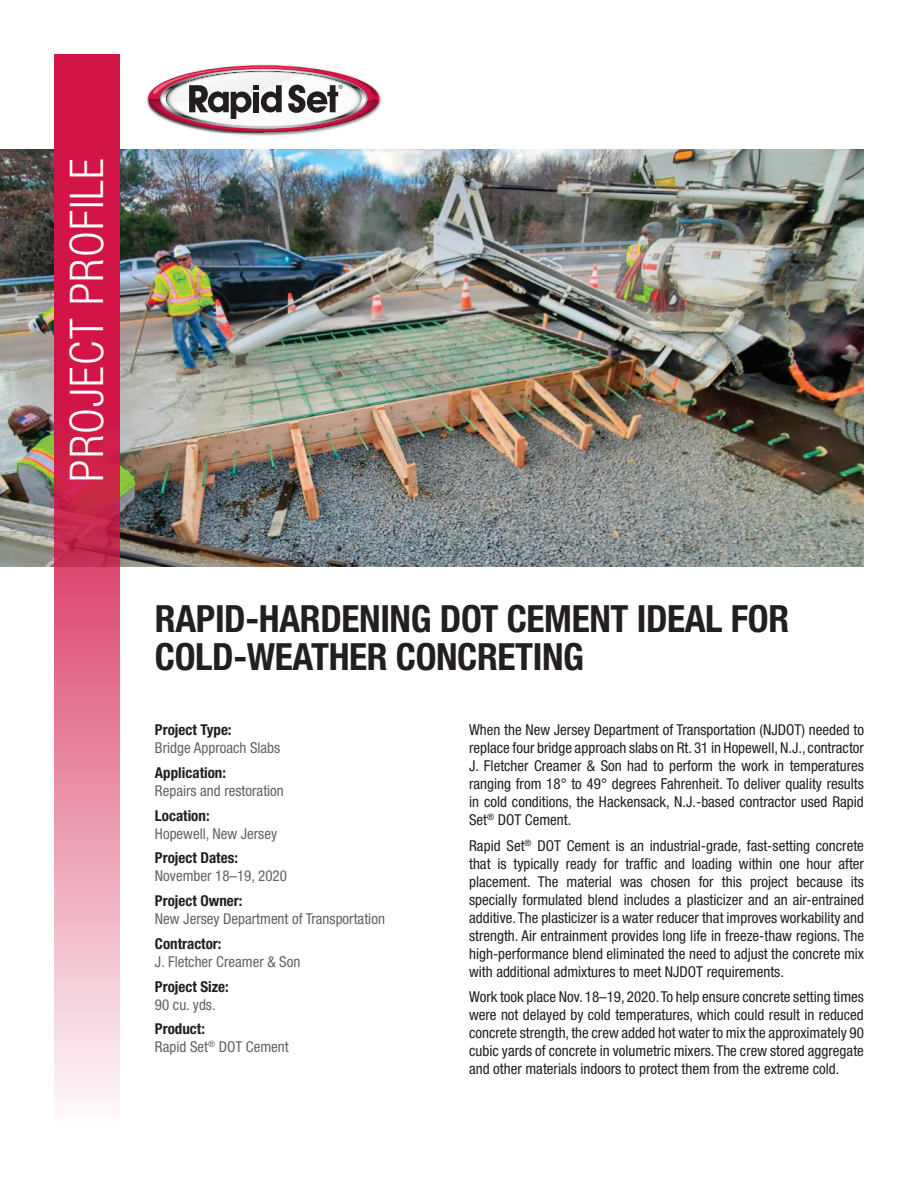
<style>
.page{position:relative;width:918px;height:1188px;background:#fff}
.page>*{position:absolute;margin:0;border:0;box-sizing:border-box;transform-origin:0 0}
.t1{font:300 condensed 46.5px "Helvetica Neue LT Std";letter-spacing:.025em;color:#fff}
.t2{font:700 condensed 37.5px/37.5px "Helvetica Neue LT Std";letter-spacing:-.01em;color:#231f20}
.t3{font:condensed 15px/18px "Helvetica Neue LT Std";color:#231f20;text-align:justify}
.t4{font:condensed 15px/18px "Helvetica Neue LT Std";color:#5f6369}
.t5{font:700 condensed 15px "Helvetica Neue LT Std";color:#231f20}
.s1{font-weight:700;color:#231f20}
</style>
<div class="page">
<img style="left:0;top:150px;width:864px;height:417px">
<svg style="left:54px;top:54px;width:65px;height:1047px;background:#de5c7e"></svg>
<img style="left:146px;top:64px;width:236px;height:71px">
<svg style="left:148px;top:65px;width:231px;height:67px"></svg>
<h1 class="t1" style="left:60px;top:482px;width:325px;rotate:-90deg">PROJECT PROFILE</h1>
<h2 class="t2" style="left:155px;top:600px;width:636px">RAPID-HARDENING DOT CEMENT IDEAL FOR<br>COLD-WEATHER CONCRETING</h2>
<p class="t5" style="left:155px;top:721px;width:78px">Project Type:</p>
<p class="t4" style="left:155px;top:739px;width:127px">Bridge Approach Slabs</p>
<p class="t5" style="left:155px;top:764px;width:73px">Application:</p>
<p class="t4" style="left:155px;top:782px;width:130px">Repairs and restoration</p>
<p class="t5" style="left:155px;top:806px;width:56px">Location:</p>
<p class="t4" style="left:155px;top:824px;width:124px">Hopewell, New Jersey</p>
<p class="t5" style="left:155px;top:849px;width:84px">Project Dates:</p>
<p class="t4" style="left:155px;top:867px;width:133px">November 18–19, 2020</p>
<p class="t5" style="left:155px;top:892px;width:89px">Project Owner:</p>
<p class="t4" style="left:155px;top:910px;width:231px">New Jersey Department of Transportation</p>
<p class="t5" style="left:155px;top:935px;width:68px">Contractor:</p>
<p class="t4" style="left:155px;top:953px;width:147px">J. Fletcher Creamer &amp; Son</p>
<p class="t5" style="left:155px;top:977px;width:75px">Project Size:</p>
<p class="t4" style="left:155px;top:995px;width:62px">90 cu. yds.</p>
<p class="t4" style="left:155px;top:1020px;width:135px"><span class="s1">Product:<br></span>Rapid Set<sup>®</sup> DOT Cement</p>
<p class="t3" style="left:469px;top:721px;width:396px">When the New Jersey Department of Transportation (NJDOT) needed to replace four bridge approach slabs on Rt. 31 in Hopewell, N.J., contractor J. Fletcher Creamer &amp; Son had to perform the work in temperatures ranging from 18° to 49° degrees Fahrenheit. To deliver quality results in cold conditions, the Hackensack, N.J.-based contractor used Rapid Set<sup>®</sup> DOT Cement.</p>
<p class="t3" style="left:469px;top:836px;width:396px">Rapid Set<sup>®</sup> DOT Cement is an industrial-grade, fast-setting concrete that is typically ready for traffic and loading within one hour after placement. The material was chosen for this project because its specially formulated blend includes a plasticizer and an air-entrained additive. The plasticizer is a water reducer that improves workability and strength. Air entrainment provides long life in freeze-thaw regions. The high-performance blend eliminated the need to adjust the concrete mix with additional admixtures to meet NJDOT requirements.</p>
<p class="t3" style="left:469px;top:988px;width:396px">Work took place Nov. 18–19, 2020. To help ensure concrete setting times were not delayed by cold temperatures, which could result in reduced concrete strength, the crew added hot water to mix the approximately 90 cubic yards of concrete in volumetric mixers. The crew stored aggregate and other materials indoors to protect them from the extreme cold.</p>
</div>
